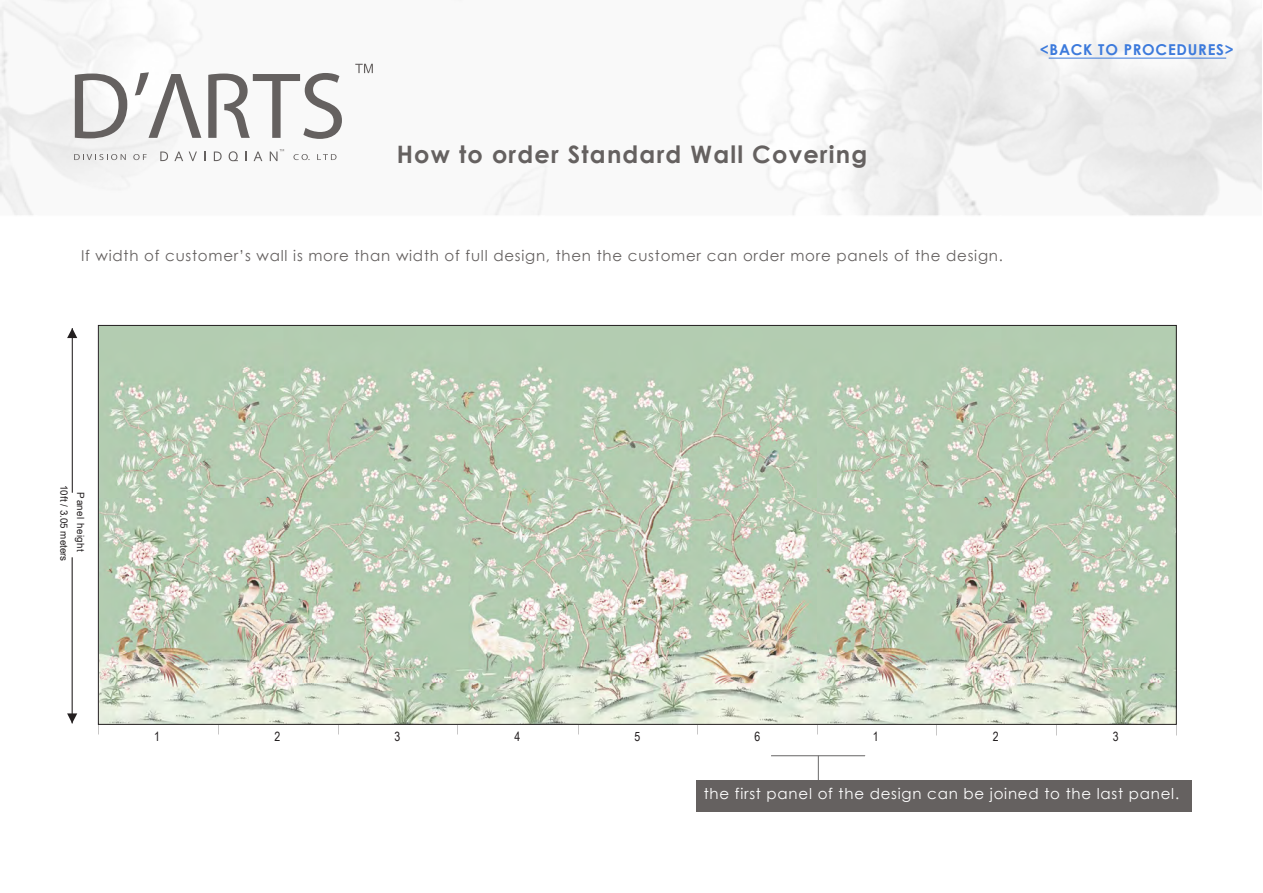
<style>
.page{position:relative;width:1263px;height:893px;background:#fff}
.page>*{position:absolute;margin:0;border:0;box-sizing:border-box;transform-origin:0 0}
.t1{font:700 24px "Century Gothic";letter-spacing:.05em;color:#656160}
.t2{font:15px "Century Gothic";letter-spacing:.05em;color:#656160}
.t3{font:15px "Century Gothic";letter-spacing:.05em;color:#fff}
.t4{font:700 15px "Century Gothic";letter-spacing:.05em;color:#3c7adc}
.t5{font:12.75px "Arial Narrow";color:#231f20}
.t6{font:9.9px/17px "Arial Narrow";letter-spacing:.015em;color:#231f20;text-align:center;scale:1.2 1}
</style>
<div class="page">
<div style="left:696px;top:780px;width:496px;height:32px;background:#656160"></div>
<hr style="left:72px;top:328px;width:1px;height:165px;background:#231f20">
<svg style="left:67px;top:328px;width:10px;height:10px"></svg>
<hr style="left:72px;top:557px;width:1px;height:166px;background:#231f20">
<svg style="left:67px;top:713px;width:10px;height:10px"></svg>
<img style="left:100px;top:327px;width:1074px;height:395px">
<svg style="left:818px;top:756px;width:1px;height:24px"></svg>
<hr style="left:771px;top:755px;width:94px;height:1px;background:#706f6f">
<img style="left:0;top:0;width:1262px;height:216px">
<svg style="left:74px;top:154px;width:52px;height:6px"></svg>
<svg style="left:133px;top:154px;width:14px;height:6px"></svg>
<svg style="left:293px;top:154px;width:17px;height:6px"></svg>
<svg style="left:317px;top:154px;width:19px;height:6px"></svg>
<svg style="left:75px;top:74px;width:52px;height:64px"></svg>
<svg style="left:135px;top:72px;width:66px;height:66px"></svg>
<svg style="left:208px;top:73px;width:134px;height:66px"></svg>
<svg style="left:355px;top:64px;width:18px;height:9px"></svg>
<svg style="left:160px;top:151px;width:8px;height:10px"></svg>
<svg style="left:174px;top:151px;width:9px;height:10px"></svg>
<svg style="left:189px;top:151px;width:8px;height:10px"></svg>
<svg style="left:214px;top:151px;width:8px;height:10px"></svg>
<svg style="left:229px;top:151px;width:9px;height:10px"></svg>
<svg style="left:254px;top:151px;width:8px;height:10px"></svg>
<svg style="left:270px;top:149px;width:14px;height:12px"></svg>
<hr style="left:1049px;top:58px;width:177px;height:1px;background:#3c7adc">
<h1 class="t1" style="left:397px;top:136px;width:472px">How to order Standard Wall Covering</h1>
<p class="t2" style="left:81px;top:245px;width:923px">If width of customer’s wall is more than width of full design, then the customer can order more panels of the design.</p>
<p class="t4" style="left:1040px;top:39px;width:195px">&lt;BACK TO PROCEDURES&gt;</p>
<p class="t6" style="left:90px;top:485px;width:65px;rotate:90deg">Panel height<br>10ft / 3.05 meters</p>
<p class="t5" style="left:154px;top:727px;width:7px">1</p>
<p class="t5" style="left:274px;top:727px;width:7px">2</p>
<p class="t5" style="left:394px;top:727px;width:7px">3</p>
<p class="t5" style="left:514px;top:727px;width:7px">4</p>
<p class="t5" style="left:635px;top:727px;width:7px">5</p>
<p class="t5" style="left:755px;top:727px;width:7px">6</p>
<p class="t5" style="left:873px;top:727px;width:7px">1</p>
<p class="t5" style="left:993px;top:727px;width:7px">2</p>
<p class="t5" style="left:1113px;top:727px;width:7px">3</p>
<p class="t3" style="left:704px;top:783px;width:477px">the first panel of the design can be joined to the last panel.</p>
</div>
